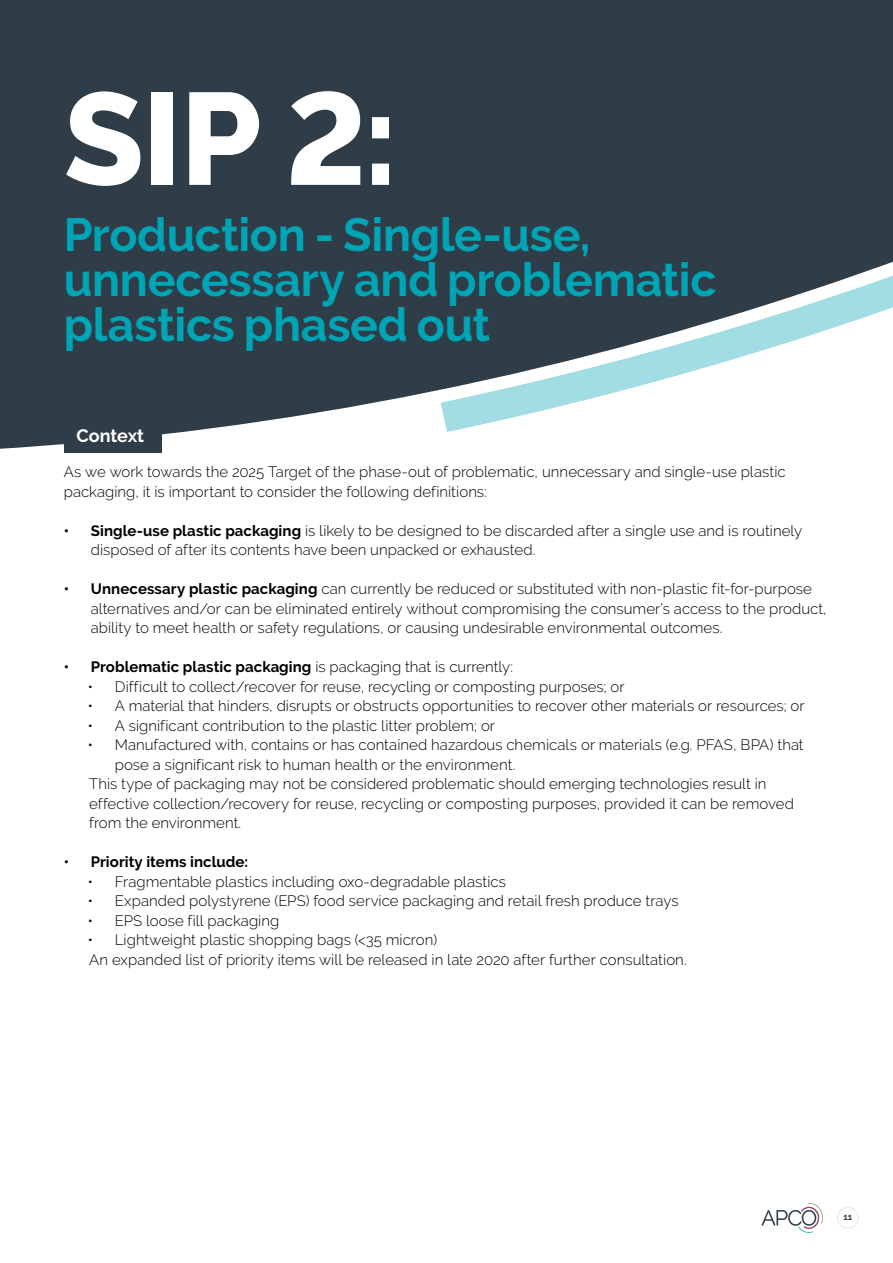
<style>
.page{position:relative;width:893px;height:1263px;background:#fff}
.page>*{position:absolute;margin:0;border:0;box-sizing:border-box;transform-origin:0 0}
.t1{font:800 130.5px "Raleway";color:#fff}
.t2{font:700 46.5px/45px "Raleway";letter-spacing:-.005em;color:#00a5b5}
.t3{font:700 18px "Raleway";letter-spacing:-.005em;color:#fff}
.t4{font:300 15px/19.5px "Raleway";letter-spacing:.005em;color:#000}
.t5{font:700 15px "Raleway";letter-spacing:.005em;color:#000}
.t6{font:700 9px "Raleway";color:#333e48}
.s1{font-weight:700}
.s2{font-weight:300}
</style>
<div class="page">
<svg style="left:0;top:0;width:893px;height:449px;background:#4c5a64"></svg>
<div style="left:64px;top:419px;width:98px;height:34px;background:#2f3d48"></div>
<svg style="left:762px;top:1203px;width:61px;height:30px"></svg>
<div style="left:837px;top:1206px;width:22px;height:23px;border:2px solid #eff0ed;border-radius:50%"></div>
<h1 class="t1" style="left:64px;top:65px;width:336px">SIP 2:</h1>
<h2 class="t2" style="left:64px;top:212px;width:654px">Production - Single-use, unnecessary and problematic plastics phased out</h2>
<p class="t3" style="left:77px;top:426px;width:69px">Context</p>
<p class="t4" style="left:64px;top:462px;width:723px">As we work towards the 2025 Target of the phase-out of problematic, unnecessary and single-use plastic packaging, it is important to consider the following definitions:</p>
<p class="t4" style="left:91px;top:521px;width:713px;text-indent:-27px"><span class="s1">• Single-use plastic packaging</span> is likely to be designed to be discarded after a single use and is routinely disposed of after its contents have been unpacked or exhausted.</p>
<p class="t4" style="left:91px;top:579px;width:737px;text-indent:-27px"><span class="s1">• Unnecessary plastic packaging</span> can currently be reduced or substituted with non-plastic fit-for-purpose alternatives and/or can be eliminated entirely without compromising the consumer’s access to the product, ability to meet health or safety regulations, or causing undesirable environmental outcomes.</p>
<p class="t5" style="left:64px;top:658px;width:451px">• Problematic plastic packaging <span class="s2">is packaging that is currently:</span></p>
<p class="t4" style="left:88px;top:677px;width:538px">• Difficult to collect/recover for reuse, recycling or composting purposes; or</p>
<p class="t4" style="left:88px;top:696px;width:718px">• A material that hinders, disrupts or obstructs opportunities to recover other materials or resources; or</p>
<p class="t4" style="left:88px;top:716px;width:409px">• A significant contribution to the plastic litter problem; or</p>
<p class="t4" style="left:88px;top:735px;width:717px">• Manufactured with, contains or has contained hazardous chemicals or materials (e.g. PFAS, BPA) that</p>
<p class="t4" style="left:115px;top:755px;width:402px">pose a significant risk to human health or the environment.</p>
<p class="t4" style="left:89px;top:774px;width:679px">This type of packaging may not be considered problematic should emerging technologies result in</p>
<p class="t4" style="left:89px;top:794px;width:706px">effective collection/recovery for reuse, recycling or composting purposes, provided it can be removed</p>
<p class="t4" style="left:89px;top:813px;width:153px">from the environment.</p>
<p class="t5" style="left:64px;top:853px;width:186px">• Priority items include:</p>
<p class="t4" style="left:88px;top:872px;width:420px">• Fragmentable plastics including oxo-degradable plastics</p>
<p class="t4" style="left:88px;top:891px;width:592px">• Expanded polystyrene (EPS) food service packaging and retail fresh produce trays</p>
<p class="t4" style="left:88px;top:911px;width:193px">• EPS loose fill packaging</p>
<p class="t4" style="left:88px;top:930px;width:600px">• Lightweight plastic shopping bags (&lt;35 micron)<br>An expanded list of priority items will be released in late 2020 after further consultation.</p>
<p class="t6" style="left:843px;top:1212px;width:10px">11</p>
</div>
